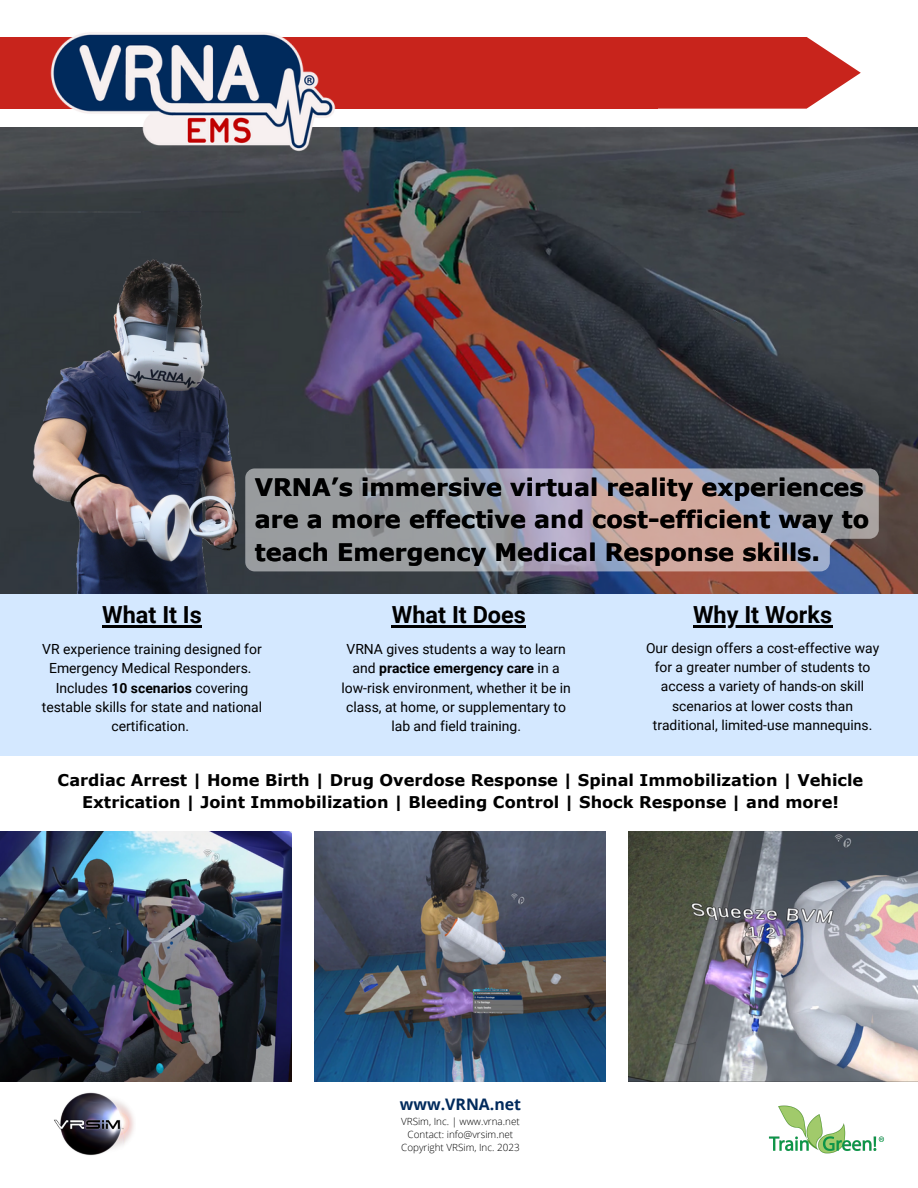
<style>
.page{position:relative;width:918px;height:1188px;background:#fff}
.page>*{position:absolute;margin:0;border:0;box-sizing:border-box;transform-origin:0 0}
.t1{font:700 24px/32.7px "Verdana";color:#000}
.t2{font:700 23.55px "Roboto";color:#000}
.t3{font:700 16.2px/22.5px "Verdana";color:#000;text-align:center}
.t4{font:700 15.9px "Open Sans";color:#002a5c}
.t5{font:13.95px/19.2px "Roboto";color:#000;text-align:center}
.t6{font:13.8px/19.2px "Roboto";color:#000;text-align:center}
.t7{font:300 9.9px "Open Sans";color:#000}
.s1{font-weight:700}
</style>
<div class="page">
<img style="left:768px;top:1105px;width:116px;height:49px">
<img style="left:54px;top:1092px;width:80px;height:64px">
<svg style="left:658px;top:37px;width:203px;height:72px"></svg>
<div style="left:0;top:37px;width:658px;height:72px;background:#c8241c"></div>
<img style="left:0;top:831px;width:291px;height:250px">
<img style="left:315px;top:831px;width:291px;height:250px">
<img style="left:629px;top:831px;width:289px;height:250px">
<img style="left:0;top:128px;width:918px;height:465px">
<svg style="left:392px;top:468px;width:487px;height:103px"></svg>
<img style="left:47px;top:32px;width:291px;height:121px">
<img style="left:13px;top:207px;width:379px;height:387px">
<div style="left:0;top:594px;width:918px;height:162px;background:#d4e8ff"></div>
<hr style="left:102px;top:625px;width:100px;height:3px;background:#000">
<hr style="left:392px;top:625px;width:134px;height:3px;background:#000">
<hr style="left:693px;top:625px;width:139px;height:3px;background:#000">
<p class="t1" style="left:255px;top:470px;width:616px">VRNA’s immersive virtual reality experiences are a more effective and cost-efficient way to teach Emergency Medical Response skills.</p>
<p class="t2" style="left:102px;top:601px;width:101px">What It Is</p>
<p class="t2" style="left:392px;top:601px;width:136px">What It Does</p>
<p class="t2" style="left:693px;top:601px;width:141px">Why It Works</p>
<p class="t6" style="left:646px;top:639px;width:235px">Our design offers a cost-effective way for a greater number of students to access a variety of hands-on skill scenarios at lower costs than traditional, limited-use mannequins.</p>
<p class="t5" style="left:42px;top:640px;width:221px">VR experience training designed for<br>Emergency Medical Responders.</p>
<p class="t5" style="left:42px;top:678px;width:222px">Includes <span class="s1">10 scenarios</span> covering testable skills for state and national certification.</p>
<p class="t5" style="left:347px;top:640px;width:221px">VRNA gives students a way to learn and <span class="s1">practice emergency care</span> in a</p>
<p class="t5" style="left:341px;top:678px;width:231px">low-risk environment, whether it be in class, at home, or supplementary to lab and field training.</p>
<p class="t3" style="left:58px;top:768px;width:807px">Cardiac Arrest | Home Birth | Drug Overdose Response | Spinal Immobilization | Vehicle<br>Extrication | Joint Immobilization | Bleeding Control | Shock Response | and more!</p>
<p class="t4" style="left:400px;top:1093px;width:123px">www.VRNA.net</p>
<p class="t7" style="left:401px;top:1114px;width:120px">VRSim, Inc. | www.vrna.net</p>
<p class="t7" style="left:408px;top:1127px;width:107px">Contact: info@vrsim.net</p>
<p class="t7" style="left:401px;top:1141px;width:120px">Copyright VRSim, Inc. 2023</p>
</div>
